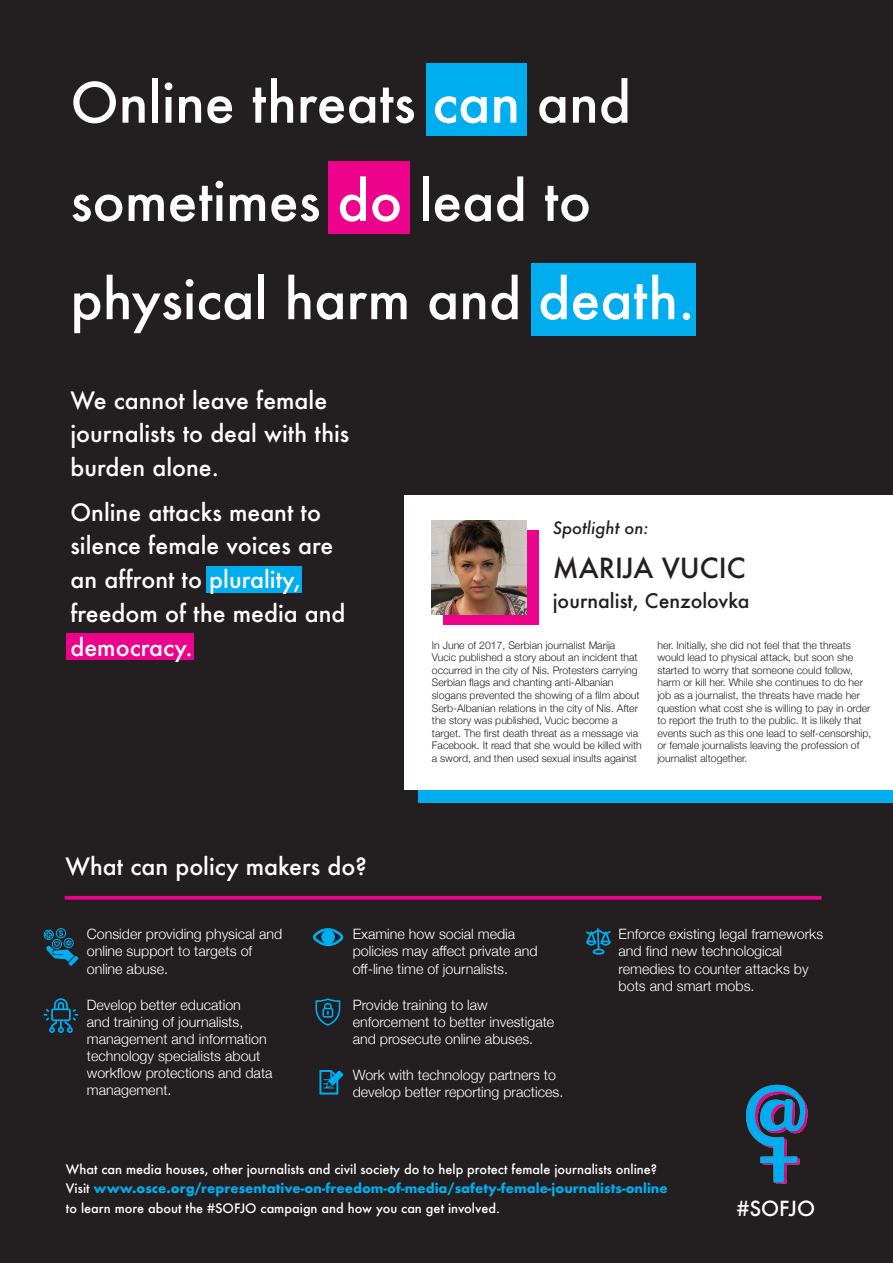
<style>
.page{position:relative;width:893px;height:1263px;background:#231f20}
.page>*{position:absolute;margin:0;border:0;box-sizing:border-box;transform-origin:0 0}
.t1{font:500 54px/98.2px "Futura";color:#fff}
.t2{font:500 27px "Futura";color:#231f20}
.t3{font:500 23.25px/33.8px "Futura";color:#fff}
.t4{font:500 20.25px "Futura";color:#fff}
.t5{font:500 19.5px "Futura";color:#231f20}
.t6{font:italic 500 16.5px "Futura";color:#231f20}
.t7{font:300 14.25px/17.1px "Helvetica Neue";color:#fff}
.t8{font:500 12.75px/19.5px "Futura";color:#fff}
.t9{font:300 10.5px/12.6px "Helvetica Neue";color:#231f20}
.s1{font-weight:700;color:#00aeef}
</style>
<div class="page">
<div style="left:328px;top:162px;width:82px;height:72px;background:#ed028c"></div>
<div style="left:419px;top:509px;width:474px;height:294px;background:#00aeef"></div>
<div style="left:404px;top:495px;width:489px;height:294px;background:#fff"></div>
<div style="left:426px;top:64px;width:101px;height:72px;background:#00aeef"></div>
<div style="left:531px;top:264px;width:164px;height:72px;background:#00aeef"></div>
<img style="left:746px;top:1084px;width:62px;height:100px">
<div style="left:66px;top:633px;width:127px;height:26px;background:#ed028c"></div>
<div style="left:206px;top:566px;width:96px;height:26px;background:#00aeef"></div>
<svg style="left:65px;top:896px;width:757px;height:4px;background:#dd0483"></svg>
<div style="left:443px;top:530px;width:95px;height:95px;background:#ed028c"></div>
<img style="left:432px;top:520px;width:95px;height:95px">
<svg style="left:319px;top:1070px;width:24px;height:24px"></svg>
<svg style="left:315px;top:998px;width:25px;height:28px"></svg>
<svg style="left:44px;top:998px;width:34px;height:35px"></svg>
<svg style="left:586px;top:928px;width:25px;height:27px"></svg>
<svg style="left:44px;top:928px;width:34px;height:38px"></svg>
<svg style="left:313px;top:928px;width:30px;height:18px"></svg>
<p class="t1" style="left:70px;top:53px;width:562px">Online threats can and sometimes do lead to</p>
<p class="t1" style="left:70px;top:249px;width:626px">physical harm and death.</p>
<p class="t3" style="left:70px;top:383px;width:280px">We cannot leave female journalists to deal with this burden alone.</p>
<p class="t3" style="left:70px;top:495px;width:277px">Online attacks meant to silence female voices are an affront to plurality, freedom of the media and democracy.</p>
<p class="t3" style="left:66px;top:849px;width:303px">What can policy makers do?</p>
<p class="t6" style="left:553px;top:516px;width:97px">Spotlight on:</p>
<p class="t2" style="left:553px;top:549px;width:194px">MARIJA VUCIC</p>
<p class="t5" style="left:553px;top:587px;width:198px">journalist, Cenzolovka</p>
<p class="t9" style="left:432px;top:638px;width:211px">In June of 2017, Serbian journalist Marija Vucic published a story about an incident that occurred in the city of Nis. Protesters carrying Serbian flags and chanting anti-Albanian slogans prevented the showing of a film about Serb-Albanian relations in the city of Nis. After the story was published, Vucic become a target. The first death threat as a message via Facebook. It read that she would be killed with a sword, and then used sexual insults against</p>
<p class="t9" style="left:657px;top:638px;width:216px">her. Initially, she did not feel that the threats would lead to physical attack, but soon she started to worry that someone could follow, harm or kill her. While she continues to do her job as a journalist, the threats have made her question what cost she is willing to pay in order to report the truth to the public. It is likely that events such as this one lead to self-censorship, or female journalists leaving the profession of journalist altogether.</p>
<p class="t7" style="left:87px;top:925px;width:197px">Consider providing physical and online support to targets of online abuse.</p>
<p class="t7" style="left:87px;top:995px;width:187px">Develop better education<br>and training of journalists, management and information technology specialists about workflow protections and data management.</p>
<p class="t7" style="left:353px;top:925px;width:187px">Examine how social media policies may affect private and off-line time of journalists.</p>
<p class="t7" style="left:353px;top:995px;width:203px">Provide training to law enforcement to better investigate and prosecute online abuses.</p>
<p class="t7" style="left:353px;top:1065px;width:212px">Work with technology partners to develop better reporting practices.</p>
<p class="t7" style="left:619px;top:925px;width:206px">Enforce existing legal frameworks and find new technological remedies to counter attacks by bots and smart mobs.</p>
<p class="t8" style="left:66px;top:1159px;width:603px">What can media houses, other journalists and civil society do to help protect female journalists online?<br>Visit <span class="s1">www.osce.org/representative-on-freedom-of-media/safety-female-journalists-online </span>to learn more about the #SOFJO campaign and how you can get involved.</p>
<p class="t4" style="left:737px;top:1195px;width:80px">#SOFJO</p>
</div>
